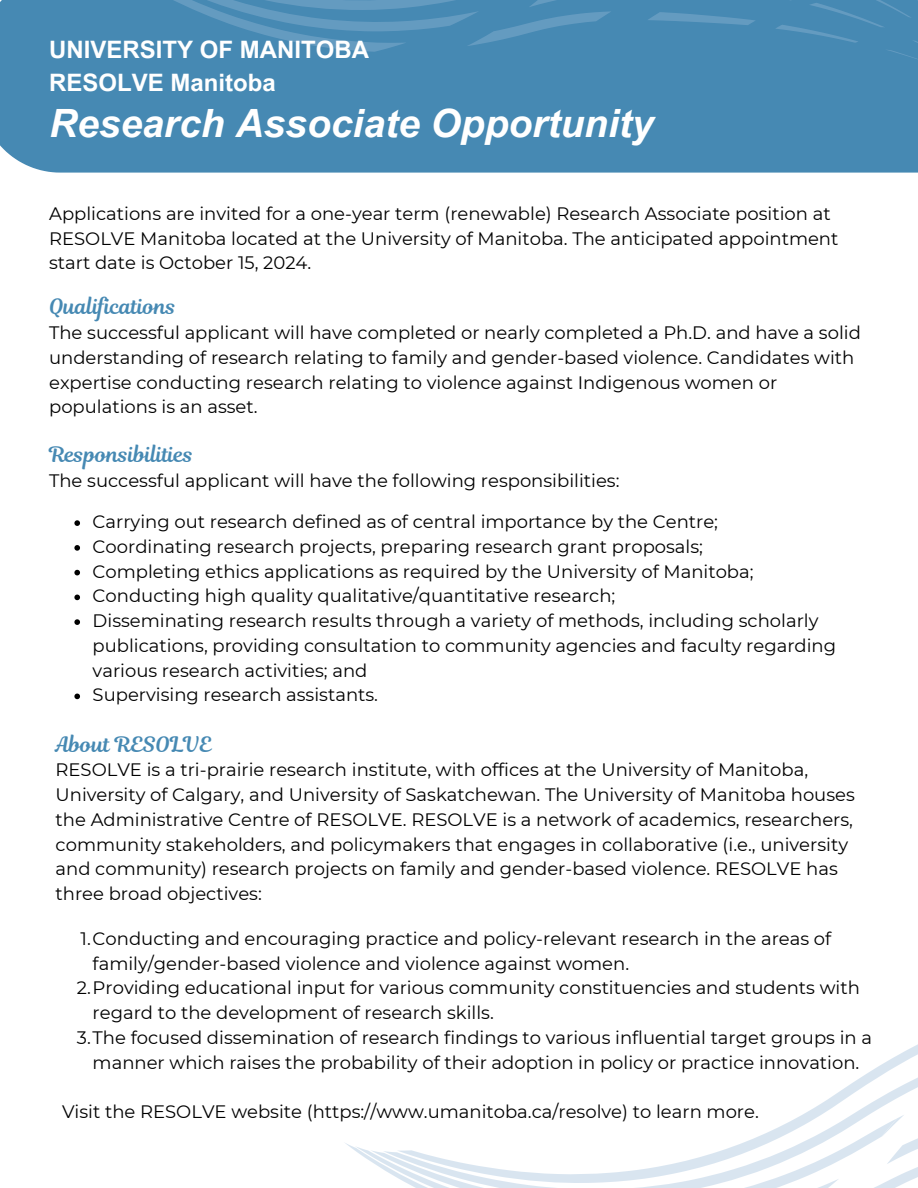
<style>
.page{position:relative;width:918px;height:1188px;background:#fff}
.page>*{position:absolute;margin:0;border:0;box-sizing:border-box;transform-origin:0 0}
.t1{font:italic 700 39px "Arial MT Pro";color:#fff}
.t2{font:700 24px/32.7px "Arial MT Pro";color:#fff}
.t3{font:21px "Magnolia Script";color:#4689b3}
.t4{font:18px/24.8px "Montserrat";color:#000}
</style>
<div class="page">
<div style="left:0;top:75px;width:918px;height:98px;background:#4689b3"></div>
<svg style="left:0;top:0;width:918px;height:75px;background:#498bb4"></svg>
<svg style="left:74px;top:520px;width:6px;height:6px"></svg>
<svg style="left:74px;top:545px;width:6px;height:6px"></svg>
<svg style="left:74px;top:570px;width:6px;height:5px"></svg>
<svg style="left:74px;top:595px;width:6px;height:5px"></svg>
<svg style="left:74px;top:619px;width:6px;height:6px"></svg>
<svg style="left:74px;top:694px;width:6px;height:5px"></svg>
<svg style="left:813px;top:1044px;width:105px;height:65px"></svg>
<svg style="left:345px;top:1109px;width:573px;height:79px"></svg>
<p class="t2" style="left:49px;top:36px;width:321px">UNIVERSITY OF MANITOBA<br>RESOLVE Manitoba</p>
<p class="t1" style="left:49px;top:108px;width:606px">Research Associate Opportunity</p>
<p class="t4" style="left:49px;top:201px;width:791px">Applications are invited for a one-year term (renewable) Research Associate position at<br>RESOLVE Manitoba located at the University of Manitoba. The anticipated appointment start date is October 15, 2024.</p>
<p class="t3" style="left:49px;top:292px;width:129px">Qualifications</p>
<p class="t4" style="left:49px;top:320px;width:813px">The successful applicant will have completed or nearly completed a Ph.D. and have a solid understanding of research relating to family and gender-based violence. Candidates with expertise conducting research relating to violence against Indigenous women or populations is an asset.</p>
<p class="t3" style="left:49px;top:440px;width:146px">Responsibilities</p>
<p class="t4" style="left:49px;top:468px;width:572px">The successful applicant will have the following responsibilities:</p>
<p class="t4" style="left:93px;top:509px;width:627px">Carrying out research defined as of central importance by the Centre;</p>
<p class="t4" style="left:93px;top:534px;width:612px">Coordinating research projects, preparing research grant proposals;</p>
<h1 class="t4" style="left:93px;top:559px;width:662px">Completing ethics applications as required by the University of Manitoba;</h1>
<p class="t4" style="left:93px;top:584px;width:524px">Conducting high quality qualitative/quantitative research;</p>
<h2 class="t4" style="left:93px;top:608px;width:745px">Disseminating research results through a variety of methods, including scholarly publications, providing consultation to community agencies and faculty regarding various research activities; and</h2>
<p class="t4" style="left:93px;top:683px;width:287px">Supervising research assistants.</p>
<p class="t3" style="left:56px;top:729px;width:157px">About RESOLVE</p>
<p class="t4" style="left:56px;top:757px;width:801px">RESOLVE is a tri-prairie research institute, with offices at the University of Manitoba, University of Calgary, and University of Saskatchewan. The University of Manitoba houses the Administrative Centre of RESOLVE. RESOLVE is a network of academics, researchers, community stakeholders, and policymakers that engages in collaborative (i.e., university and community) research projects on family and gender-based violence. RESOLVE has three broad objectives:</p>
<p class="t4" style="left:93px;top:926px;width:740px;text-indent:-12px">1.Conducting and encouraging practice and policy-relevant research in the areas of family/gender-based violence and violence against women.</p>
<p class="t4" style="left:93px;top:975px;width:769px;text-indent:-16px">2.Providing educational input for various community constituencies and students with regard to the development of research skills.</p>
<p class="t4" style="left:77px;top:1025px;width:797px;text-align:center">3.The focused dissemination of research findings to various influential target groups in a manner which raises the probability of their adoption in policy or practice innovation.</p>
<p class="t4" style="left:62px;top:1099px;width:698px">Visit the RESOLVE website (https://www.umanitoba.ca/resolve) to learn more.</p>
</div>
